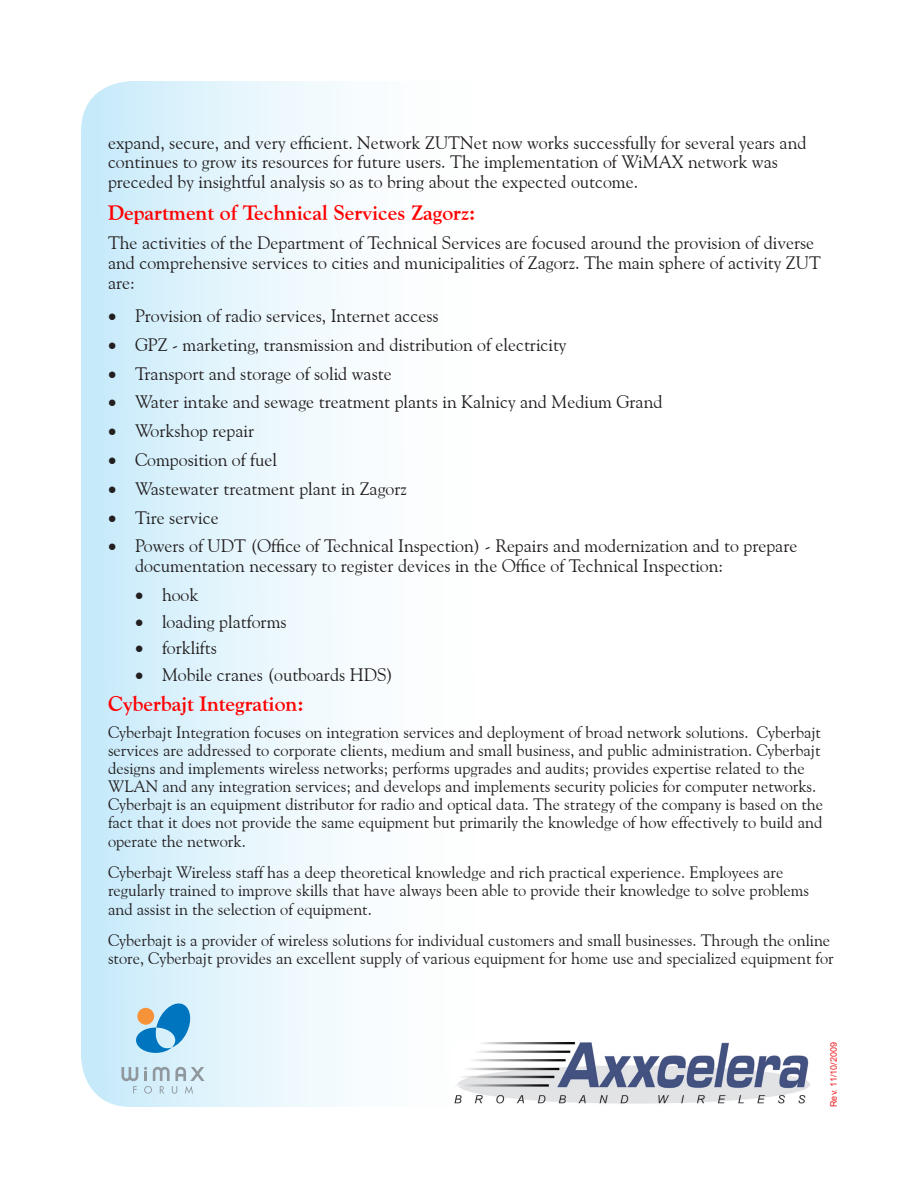
<style>
.page{position:relative;width:918px;height:1188px;background:#fff}
.page>*{position:absolute;margin:0;border:0;box-sizing:border-box;transform-origin:0 0}
.List_Paragraph{font:700 21px "Goudy Old Style BT";color:#f00}
.List_Paragraph-2{font:18px/19.8px "Goudy Old Style BT";color:#231f20}
.List_Paragraph-3{font:16.5px/18.1px "Goudy Old Style BT";color:#231f20}
.t1{font:9px "Arial";color:#ee1f23}
</style>
<div class="page">
<svg style="left:81px;top:81px;width:442px;height:1026px"></svg>
<img style="left:453px;top:1043px;width:357px;height:64px">
<svg style="left:136px;top:1001px;width:56px;height:52px;background:#77b1d1"></svg>
<svg style="left:122px;top:1067px;width:16px;height:27px"></svg>
<svg style="left:144px;top:1067px;width:61px;height:27px;background:#c6dae3"></svg>
<p class="List_Paragraph-2" style="left:108px;top:132px;width:700px">expand, secure, and very efficient. Network ZUTNet now works successfully for several years and continues to grow its resources for future users. The implementation of WiMAX network was preceded by insightful analysis so as to bring about the expected outcome.</p>
<p class="List_Paragraph" style="left:108px;top:200px;width:369px">Department of Technical Services Zagorz:</p>
<p class="List_Paragraph-2" style="left:108px;top:233px;width:714px">The activities of the Department of Technical Services are focused around the provision of diverse and comprehensive services to cities and municipalities of Zagorz. The main sphere of activity ZUT are:</p>
<p class="List_Paragraph-2" style="left:108px;top:306px;width:332px">• Provision of radio services, Internet access</p>
<p class="List_Paragraph-2" style="left:108px;top:334px;width:460px">• GPZ - marketing, transmission and distribution of electricity</p>
<p class="List_Paragraph-2" style="left:108px;top:363px;width:285px">• Transport and storage of solid waste</p>
<p class="List_Paragraph-2" style="left:108px;top:392px;width:556px">• Water intake and sewage treatment plants in Kalnicy and Medium Grand</p>
<p class="List_Paragraph-2" style="left:108px;top:421px;width:148px">• Workshop repair</p>
<p class="List_Paragraph-2" style="left:108px;top:450px;width:170px">• Composition of fuel</p>
<p class="List_Paragraph-2" style="left:108px;top:478px;width:300px">• Wastewater treatment plant in Zagorz</p>
<p class="List_Paragraph-2" style="left:108px;top:507px;width:112px">• Tire service</p>
<p class="List_Paragraph-2" style="left:135px;top:536px;width:664px;text-indent:-27px">• Powers of UDT (Office of Technical Inspection) - Repairs and modernization and to prepare documentation necessary to register devices in the Office of Technical Inspection:</p>
<p class="List_Paragraph-2" style="left:135px;top:585px;width:65px">• hook</p>
<p class="List_Paragraph-2" style="left:135px;top:611px;width:153px">• loading platforms</p>
<p class="List_Paragraph-2" style="left:135px;top:638px;width:84px">• forklifts</p>
<p class="List_Paragraph-2" style="left:135px;top:664px;width:260px">• Mobile cranes (outboards HDS)</p>
<p class="List_Paragraph" style="left:108px;top:690px;width:197px">Cyberbajt Integration:</p>
<p class="List_Paragraph-3" style="left:108px;top:723px;width:717px">Cyberbajt Integration focuses on integration services and deployment of broad network solutions. Cyberbajt services are addressed to corporate clients, medium and small business, and public administration. Cyberbajt designs and implements wireless networks; performs upgrades and audits; provides expertise related to the WLAN and any integration services; and develops and implements security policies for computer networks.<br>Cyberbajt is an equipment distributor for radio and optical data. The strategy of the company is based on the fact that it does not provide the same equipment but primarily the knowledge of how effectively to build and operate the network.</p>
<p class="List_Paragraph-3" style="left:108px;top:863px;width:703px">Cyberbajt Wireless staff has a deep theoretical knowledge and rich practical experience. Employees are regularly trained to improve skills that have always been able to provide their knowledge to solve problems and assist in the selection of equipment.</p>
<p class="List_Paragraph-3" style="left:108px;top:931px;width:727px">Cyberbajt is a provider of wireless solutions for individual customers and small businesses. Through the online store, Cyberbajt provides an excellent supply of various equipment for home use and specialized equipment for</p>
<p class="t1" style="left:828px;top:1107px;width:66px;rotate:-90deg">Rev. 11/10/2009</p>
</div>
